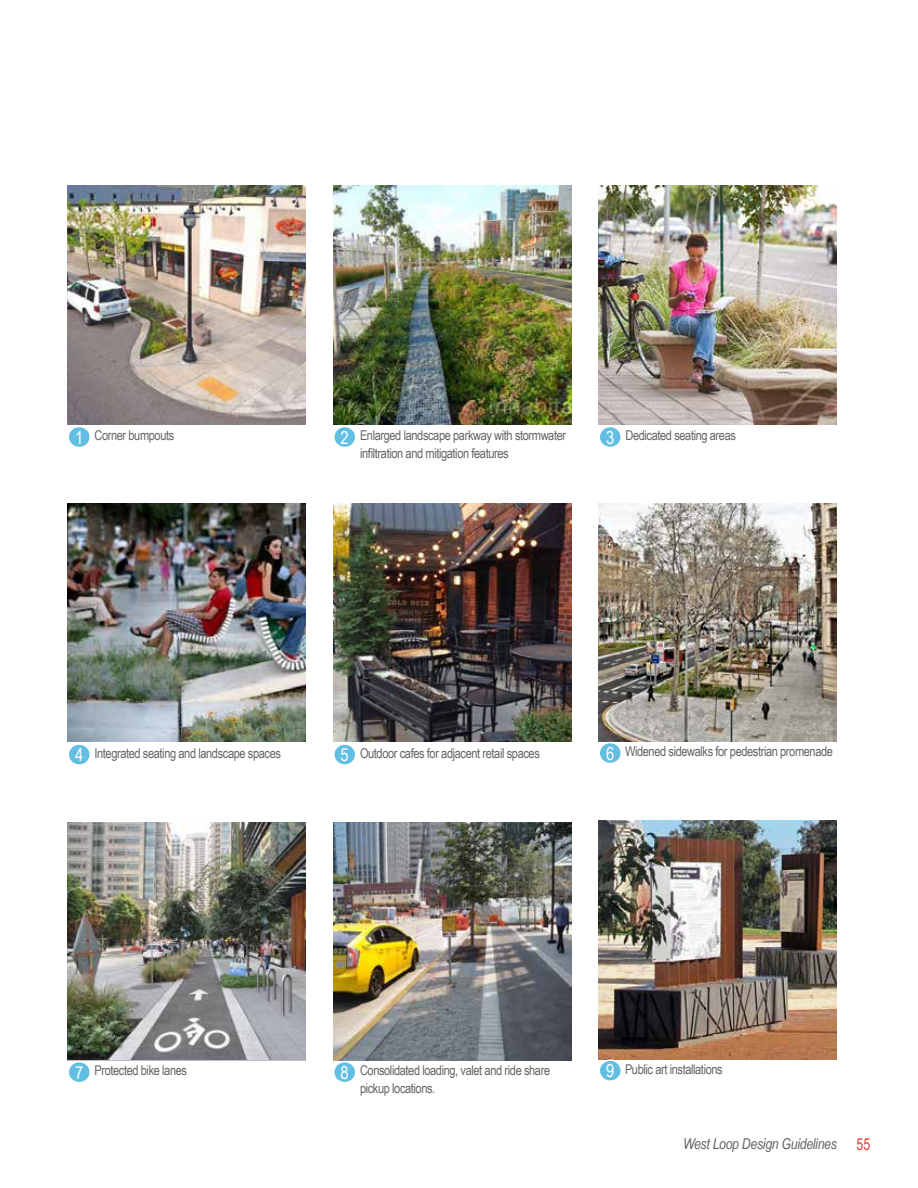
<style>
.page{position:relative;width:918px;height:1188px;background:#fff}
.page>*{position:absolute;margin:0;border:0;box-sizing:border-box;transform-origin:0 0}
.t1{font:18px "Arial Narrow";color:#fff}
.t2{font:italic 15px "Arial Narrow";letter-spacing:-.02em;color:#636466}
.t3{font:13.5px/18px "Arial Narrow";letter-spacing:-.03em;color:#636466}
.s1{font-size:18px;color:#fff}
.s2{font-family:"Arial";font-style:normal;font-size:16.5px;color:#dc412d}
</style>
<div class="page">
<img style="left:68px;top:186px;width:238px;height:238px">
<img style="left:68px;top:503px;width:238px;height:239px">
<img style="left:598px;top:186px;width:239px;height:238px">
<img style="left:333px;top:186px;width:238px;height:238px">
<img style="left:333px;top:503px;width:238px;height:239px">
<img style="left:598px;top:503px;width:239px;height:239px">
<img style="left:598px;top:821px;width:239px;height:238px">
<img style="left:68px;top:822px;width:238px;height:238px">
<img style="left:333px;top:822px;width:238px;height:239px">
<div style="left:68px;top:427px;width:22px;height:21px;background:#62bfe3;border-radius:50%"></div>
<div style="left:68px;top:426px;width:23px;height:22px;border:2px solid #fff;border-radius:50%"></div>
<div style="left:334px;top:427px;width:22px;height:21px;background:#62bfe3;border-radius:50%"></div>
<div style="left:333px;top:426px;width:24px;height:22px;border:2px solid #fff;border-radius:50%"></div>
<div style="left:599px;top:427px;width:22px;height:21px;background:#62bfe3;border-radius:50%"></div>
<div style="left:598px;top:426px;width:24px;height:22px;border:2px solid #fff;border-radius:50%"></div>
<div style="left:68px;top:744px;width:22px;height:21px;background:#62bfe3;border-radius:50%"></div>
<div style="left:68px;top:743px;width:23px;height:23px;border:2px solid #fff;border-radius:50%"></div>
<div style="left:68px;top:1062px;width:22px;height:21px;background:#62bfe3;border-radius:50%"></div>
<div style="left:68px;top:1061px;width:23px;height:22px;border:2px solid #fff;border-radius:50%"></div>
<div style="left:334px;top:1062px;width:22px;height:21px;background:#62bfe3;border-radius:50%"></div>
<div style="left:333px;top:1061px;width:24px;height:22px;border:2px solid #fff;border-radius:50%"></div>
<div style="left:334px;top:744px;width:22px;height:21px;background:#62bfe3;border-radius:50%"></div>
<div style="left:333px;top:743px;width:24px;height:23px;border:2px solid #fff;border-radius:50%"></div>
<div style="left:599px;top:743px;width:22px;height:21px;background:#62bfe3;border-radius:50%"></div>
<div style="left:598px;top:742px;width:24px;height:22px;border:2px solid #fff;border-radius:50%"></div>
<div style="left:599px;top:1060px;width:22px;height:21px;background:#62bfe3;border-radius:50%"></div>
<div style="left:598px;top:1059px;width:24px;height:23px;border:2px solid #fff;border-radius:50%"></div>
<p class="t3" style="left:94px;top:426px;width:81px">Corner bumpouts</p>
<p class="t3" style="left:360px;top:426px;width:208px">Enlarged landscape parkway with stormwater infiltration and mitigation features</p>
<h1 class="t1" style="left:75px;top:424px;width:10px">1</h1>
<h1 class="t1" style="left:341px;top:424px;width:10px">2</h1>
<p class="t3" style="left:606px;top:426px;width:131px"><span class="s1">3</span> Dedicated seating areas</p>
<h1 class="t1" style="left:75px;top:742px;width:10px">4</h1>
<p class="t3" style="left:94px;top:744px;width:188px">Integrated seating and landscape spaces</p>
<p class="t3" style="left:341px;top:744px;width:201px"><span class="s1">5</span> Outdoor cafes for adjacent retail spaces</p>
<p class="t3" style="left:625px;top:742px;width:209px">Widened sidewalks for pedestrian promenade</p>
<h1 class="t1" style="left:606px;top:740px;width:10px">6</h1>
<p class="t3" style="left:94px;top:1061px;width:94px">Protected bike lanes</p>
<p class="t3" style="left:360px;top:1061px;width:192px">Consolidated loading, valet and ride share pickup locations.</p>
<h1 class="t1" style="left:75px;top:1059px;width:10px">7</h1>
<h1 class="t1" style="left:341px;top:1059px;width:10px">8</h1>
<h1 class="t1" style="left:606px;top:1058px;width:10px">9</h1>
<p class="t3" style="left:625px;top:1060px;width:99px">Public art installations</p>
<p class="t2" style="left:683px;top:1134px;width:189px">West Loop Design Guidelines <span class="s2">55</span></p>
</div>
